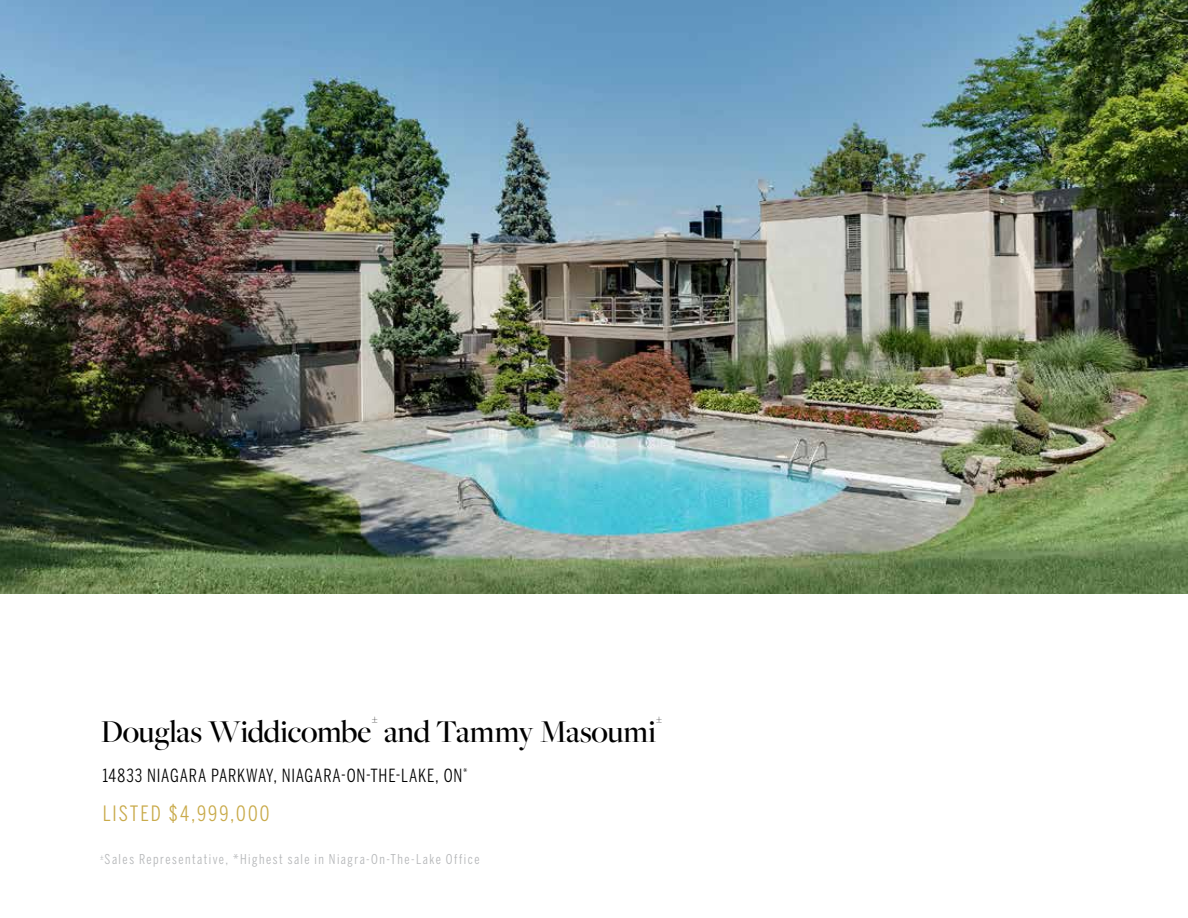
<style>
.page{position:relative;width:1188px;height:918px;background:#fff}
.page>*{position:absolute;margin:0;border:0;box-sizing:border-box;transform-origin:0 0}
.t1{font:500 33px "Freight Big Pro";letter-spacing:-.005em;color:#000}
.t2{font:21px "Benton Sans Compressed";letter-spacing:.095em;color:#c9aa4a}
.t3{font:18px "Benton Sans Compressed";letter-spacing:.045em;color:#000}
.t4{font:13.5px "Benton Sans Compressed";letter-spacing:.11em;color:#b4b6b8}
.t5{font:100 10.5px "Benton Sans";color:#000}
</style>
<div class="page">
<img style="left:0;top:0;width:1188px;height:594px">
<p class="t5" style="left:371px;top:713px;width:8px">±</p>
<p class="t5" style="left:656px;top:713px;width:8px">±</p>
<h1 class="t1" style="left:101px;top:710px;width:557px">Douglas Widdicombe and Tammy Masoumi</h1>
<h3 class="t3" style="left:102px;top:764px;width:367px">14833 NIAGARA PARKWAY, NIAGARA-ON-THE-LAKE, ON<sup>*</sup></h3>
<h2 class="t2" style="left:103px;top:801px;width:168px">LISTED $4,999,000</h2>
<p class="t4" style="left:100px;top:851px;width:381px"><sup>±</sup>Sales Representative, *Highest sale in Niagra-On-The-Lake Office</p>
</div>
